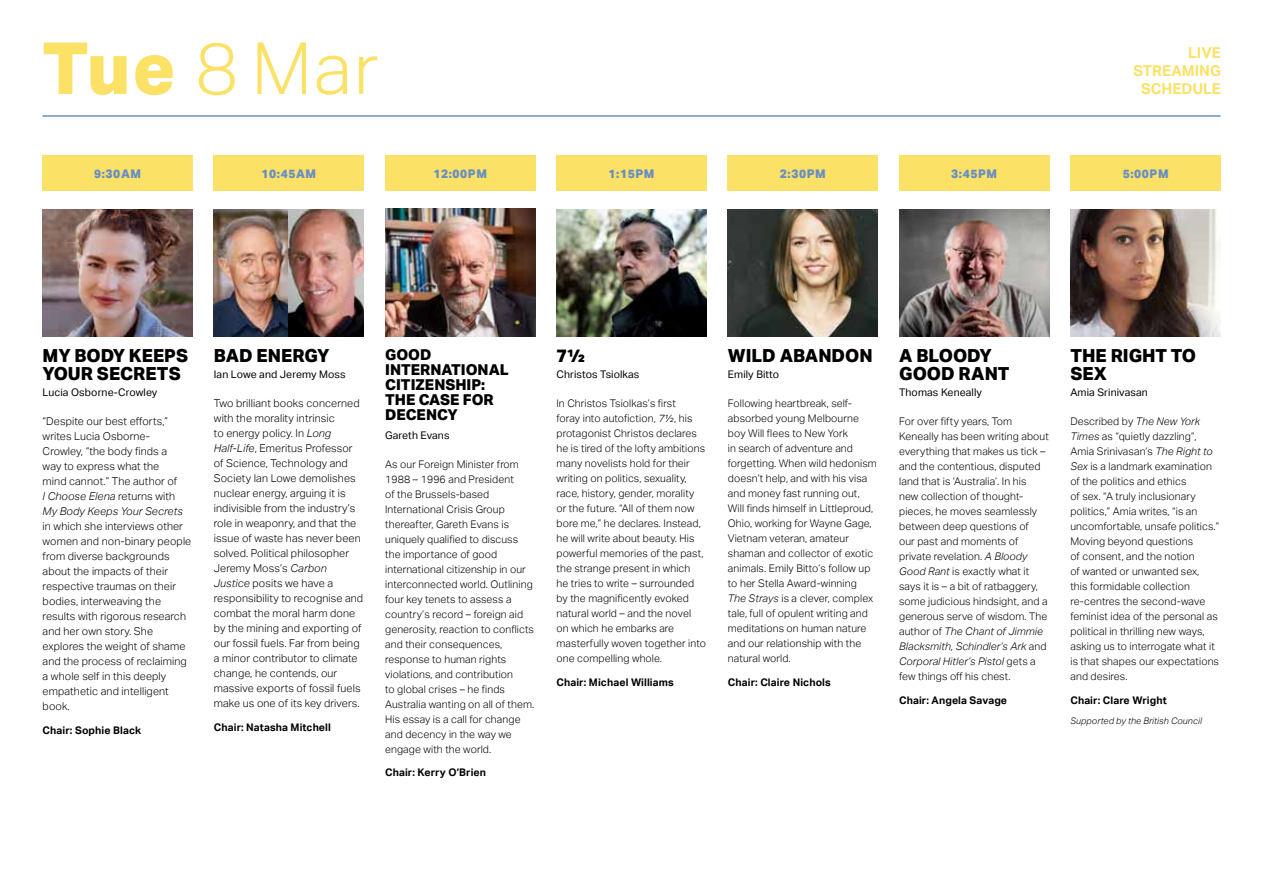
<style>
.page{position:relative;width:1263px;height:893px;background:#fff}
.page>*{position:absolute;margin:0;border:0;box-sizing:border-box;transform-origin:0 0}
.t1{font:300 72px "Aktiv Grotesk";color:#fbe166}
.t2{font:800 18px/18px "Aktiv Grotesk";color:#000}
.t3{font:800 15px/15px "Aktiv Grotesk";color:#000}
.t4{font:700 15px/18px "Aktiv Grotesk";color:#fbe166;text-align:right}
.t5{font:800 12px "Aktiv Grotesk";letter-spacing:.05em;color:#678ec5}
.t6{font:300 10.8px/15px "Aktiv Grotesk";letter-spacing:.01em;color:#000}
.t7{font:300 10.5px/15px "Aktiv Grotesk";letter-spacing:.01em;color:#000}
.t8{font:700 10.5px "Aktiv Grotesk";letter-spacing:.01em;color:#000}
.t9{font:10.5px "Aktiv Grotesk";letter-spacing:.01em;color:#000}
.t10{font:italic 300 9px "Aktiv Grotesk";letter-spacing:.01em;color:#000}
.s1{font-weight:800}
.s2{font-style:italic}
</style>
<div class="page">
<hr style="left:43px;top:115px;width:1177px;height:2px;background:#678ec5">
<div style="left:43px;top:156px;width:150px;height:35px;background:#fbe166"></div>
<div style="left:214px;top:156px;width:150px;height:35px;background:#fbe166"></div>
<div style="left:385px;top:156px;width:150px;height:35px;background:#fbe166"></div>
<div style="left:728px;top:156px;width:150px;height:35px;background:#fbe166"></div>
<div style="left:556px;top:156px;width:150px;height:35px;background:#fbe166"></div>
<div style="left:899px;top:156px;width:150px;height:35px;background:#fbe166"></div>
<div style="left:1070px;top:156px;width:151px;height:35px;background:#fbe166"></div>
<img style="left:43px;top:209px;width:150px;height:128px">
<img style="left:1070px;top:209px;width:151px;height:128px">
<img style="left:899px;top:209px;width:150px;height:128px">
<img style="left:728px;top:209px;width:150px;height:128px">
<img style="left:214px;top:209px;width:75px;height:128px">
<img style="left:289px;top:209px;width:75px;height:128px">
<img style="left:385px;top:209px;width:150px;height:128px">
<img style="left:556px;top:209px;width:150px;height:128px">
<h1 class="t1" style="left:42px;top:27px;width:338px"><span class="s1">Tue</span> 8 Mar</h1>
<h3 class="t4" style="left:1133px;top:44px;width:89px">LIVE<br>STREAMING<br>SCHEDULE</h3>
<p class="t5" style="left:94px;top:166px;width:49px">9:30AM</p>
<p class="t5" style="left:261px;top:166px;width:56px">10:45AM</p>
<p class="t5" style="left:433px;top:166px;width:55px">12:00PM</p>
<p class="t5" style="left:608px;top:166px;width:47px">1:15PM</p>
<p class="t5" style="left:780px;top:166px;width:47px">2:30PM</p>
<p class="t5" style="left:951px;top:166px;width:47px">3:45PM</p>
<p class="t5" style="left:1123px;top:166px;width:47px">5:00PM</p>
<h2 class="t2" style="left:43px;top:346px;width:147px">MY BODY KEEPS<br>YOUR SECRETS</h2>
<p class="t9" style="left:43px;top:387px;width:116px">Lucia Osborne-Crowley</p>
<p class="t6" style="left:43px;top:414px;width:142px">“Despite our best efforts,” writes Lucia Osborne-<br>Crowley, “the body finds a way to express what the mind cannot.” The author of<br><span class="s2">I Choose Elena</span> returns with<br><span class="s2">My Body Keeps Your Secrets</span></p>
<p class="t6" style="left:43px;top:519px;width:150px">in which she interviews other women and non-binary people from diverse backgrounds about the impacts of their respective traumas on their bodies, interweaving the results with rigorous research and her own story. She explores the weight of shame and the process of reclaiming a whole self in this deeply empathetic and intelligent book.</p>
<p class="t8" style="left:43px;top:724px;width:100px">Chair: Sophie Black</p>
<h2 class="t2" style="left:214px;top:346px;width:117px">BAD ENERGY</h2>
<p class="t9" style="left:214px;top:369px;width:133px">Ian Lowe and Jeremy Moss</p>
<p class="t6" style="left:214px;top:396px;width:151px">Two brilliant books concerned with the morality intrinsic<br>to energy policy. In <span class="s2">Long<br>Half-Life</span>, Emeritus Professor of Science, Technology and<br>Society Ian Lowe demolishes nuclear energy, arguing it is indivisible from the industry’s role in weaponry, and that the issue of waste has never been solved. Political philosopher<br>Jeremy Moss’s <span class="s2">Carbon<br>Justice</span> posits we have a responsibility to recognise and combat the moral harm done by the mining and exporting of our fossil fuels. Far from being a minor contributor to climate change, he contends, our massive exports of fossil fuels make us one of its key drivers.</p>
<p class="t8" style="left:214px;top:721px;width:119px">Chair: Natasha Mitchell</p>
<h3 class="t3" style="left:385px;top:346px;width:125px">GOOD<br>INTERNATIONAL<br>CITIZENSHIP:<br>THE CASE FOR<br>DECENCY</h3>
<p class="t9" style="left:385px;top:429px;width:66px">Gareth Evans</p>
<p class="t7" style="left:385px;top:457px;width:151px">As our Foreign Minister from<br>1988 – 1996 and President<br>of the Brussels-based<br>International Crisis Group thereafter, Gareth Evans is uniquely qualified to discuss the importance of good international citizenship in our interconnected world. Outlining four key tenets to assess a country’s record – foreign aid generosity, reaction to conflicts and their consequences, response to human rights violations, and contribution<br>to global crises – he finds<br>Australia wanting on all of them.<br>His essay is a call for change and decency in the way we engage with the world.</p>
<p class="t8" style="left:385px;top:766px;width:102px">Chair: Kerry O’Brien</p>
<h2 class="t2" style="left:556px;top:346px;width:30px">7½</h2>
<p class="t9" style="left:556px;top:369px;width:84px">Christos Tsiolkas</p>
<p class="t7" style="left:556px;top:396px;width:151px">In Christos Tsiolkas’s first<br>foray into autofiction, <span class="s2">7½</span>, his protagonist Christos declares he is tired of the lofty ambitions many novelists hold for their writing on politics, sexuality, race, history, gender, morality or the future. “All of them now bore me,” he declares. Instead, he will write about beauty. His powerful memories of the past, the strange present in which<br>he tries to write – surrounded by the magnificently evoked natural world – and the novel on which he embarks are masterfully woven together into one compelling whole.</p>
<p class="t8" style="left:556px;top:676px;width:119px">Chair: Michael Williams</p>
<h2 class="t2" style="left:728px;top:346px;width:146px">WILD ABANDON</h2>
<p class="t9" style="left:728px;top:369px;width:53px">Emily Bitto</p>
<p class="t7" style="left:728px;top:396px;width:150px">Following heartbreak, self&shy;absorbed young Melbourne boy Will flees to New York<br>in search of adventure and forgetting. When wild hedonism doesn’t help, and with his visa and money fast running out,<br>Will finds himself in Littleproud,<br>Ohio, working for Wayne Gage,<br>Vietnam veteran, amateur shaman and collector of exotic animals. Emily Bitto’s follow up to her Stella Award-winning<br><span class="s2">The Strays</span> is a clever, complex tale, full of opulent writing and meditations on human nature and our relationship with the natural world.</p>
<p class="t8" style="left:728px;top:676px;width:104px">Chair: Claire Nichols</p>
<h2 class="t2" style="left:899px;top:346px;width:112px">A BLOODY<br>GOOD RANT</h2>
<p class="t9" style="left:899px;top:387px;width:84px">Thomas Keneally</p>
<p class="t7" style="left:899px;top:414px;width:151px">For over fifty years, Tom<br>Keneally has been writing about everything that makes us tick – and the contentious, disputed land that is ‘Australia’. In his<br>new collection of thought&shy;pieces, he moves seamlessly between deep questions of<br>our past and moments of private revelation. <span class="s2">A Bloody<br>Good Rant</span> is exactly what it says it is – a bit of ratbaggery, some judicious hindsight, and a generous serve of wisdom. The author of <span class="s2">The Chant of Jimmie<br>Blacksmith, Schindler’s Ark</span> and<br><span class="s2">Corporal Hitler’s Pistol</span> gets a few things off his chest.</p>
<p class="t8" style="left:899px;top:694px;width:110px">Chair: Angela Savage</p>
<h2 class="t2" style="left:1070px;top:346px;width:127px">THE RIGHT TO<br>SEX</h2>
<p class="t9" style="left:1070px;top:387px;width:79px">Amia Srinivasan</p>
<p class="t7" style="left:1070px;top:414px;width:150px">Described by <span class="s2">The New York<br>Times</span> as “quietly dazzling”,<br>Amia Srinivasan’s <span class="s2">The Right to<br>Sex</span> is a landmark examination of the politics and ethics<br>of sex. “A truly inclusionary politics,” Amia writes, “is an uncomfortable, unsafe politics.”<br>Moving beyond questions<br>of consent, and the notion<br>of wanted or unwanted sex,<br>this formidable collection re-centres the second-wave feminist idea of the personal as political in thrilling new ways, asking us to interrogate what it is that shapes our expectations and desires.</p>
<p class="t8" style="left:1070px;top:694px;width:98px">Chair: Clare Wright</p>
<p class="t10" style="left:1070px;top:716px;width:133px">Supported by the British Council</p>
</div>
